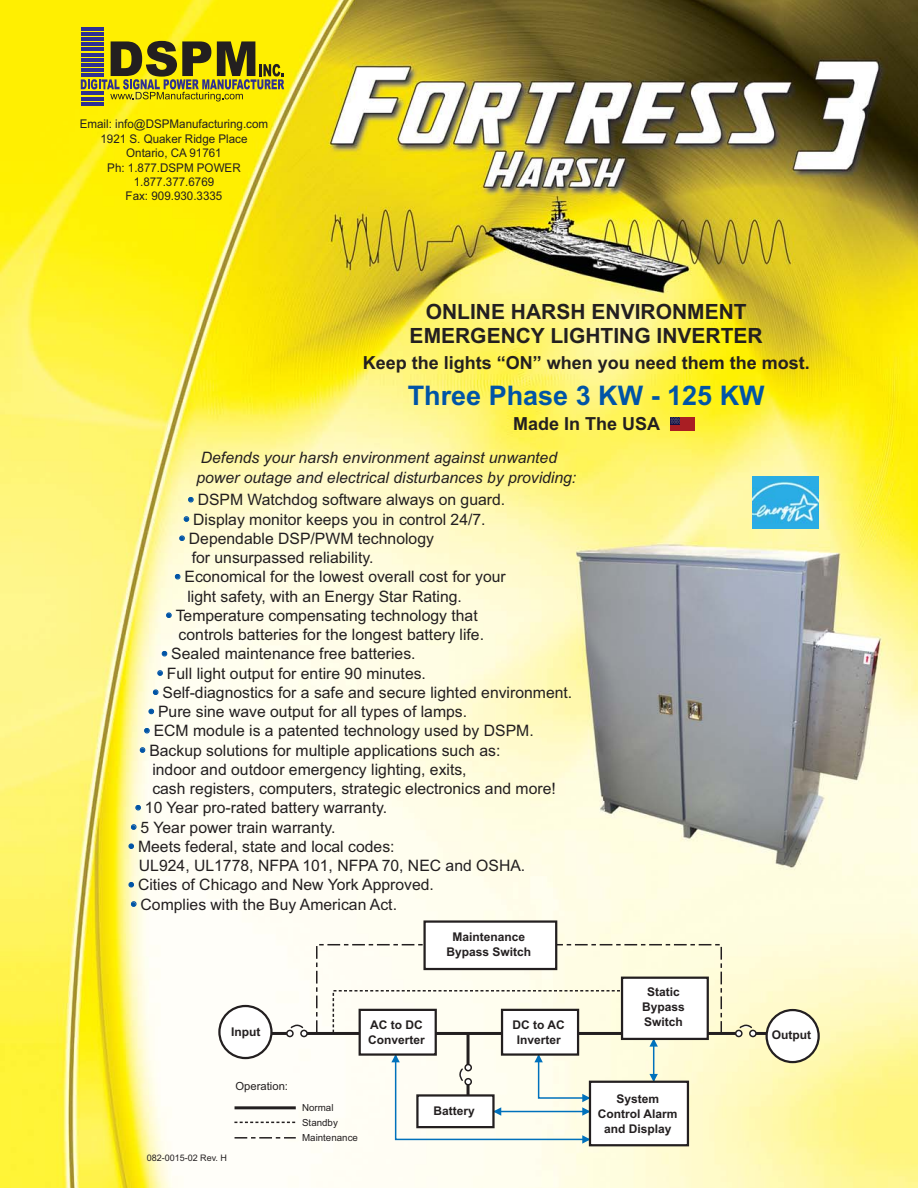
<style>
.page{position:relative;width:918px;height:1188px;background:#fff}
.page>*{position:absolute;margin:0;border:0;box-sizing:border-box;transform-origin:0 0}
.t1{font:700 27px "Arial";color:#0054a6}
.t2{font:700 21px/24px "Arial";color:#231f20;text-align:center}
.t3{font:700 18px "Arial";color:#231f20}
.t4{font:15.75px/19.2px "Arial";color:#231f20}
.t5{font:italic 15.75px/19.2px "Arial";color:#231f20}
.t6{font:12px/14.4px "Arial";color:#231f20;text-align:center}
.t7{font:700 12px/15px "Arial";color:#231f20;text-align:center}
.t8{font:11.25px "Arial";color:#231f20}
.t9{font:9.75px/15px "Arial";color:#231f20}
.t10{font:9px "Arial";color:#231f20}
.s1{font-weight:700;color:#0054a6}
</style>
<div class="page">
<img style="left:0;top:0;width:918px;height:1188px">
<svg style="left:81px;top:41px;width:203px;height:61px;background:#a1971c"></svg>
<hr style="left:81px;top:27px;width:22px;height:3px;background:#2e3092">
<hr style="left:81px;top:32px;width:22px;height:4px;background:#2e3092">
<hr style="left:81px;top:37px;width:22px;height:4px;background:#2e3092">
<hr style="left:81px;top:43px;width:22px;height:3px;background:#2e3092">
<hr style="left:81px;top:48px;width:22px;height:3px;background:#2e3092">
<hr style="left:81px;top:53px;width:22px;height:3px;background:#2e3092">
<hr style="left:81px;top:58px;width:22px;height:4px;background:#2e3092">
<hr style="left:81px;top:63px;width:22px;height:4px;background:#2e3092">
<hr style="left:81px;top:68px;width:22px;height:4px;background:#2e3092">
<hr style="left:81px;top:74px;width:22px;height:3px;background:#2e3092">
<hr style="left:81px;top:92px;width:22px;height:3px;background:#2e3092">
<hr style="left:81px;top:97px;width:22px;height:3px;background:#2e3092">
<hr style="left:81px;top:102px;width:22px;height:4px;background:#2e3092">
<svg style="left:670px;top:417px;width:25px;height:13px"></svg>
<hr style="left:305px;top:1032px;width:434px;height:3px;background:#231f20">
<hr style="left:256px;top:1032px;width:35px;height:3px;background:#231f20">
<hr style="left:754px;top:1032px;width:34px;height:3px;background:#231f20">
<svg style="left:235px;top:1137px;width:61px;height:2px"></svg>
<hr style="left:235px;top:1106px;width:61px;height:3px;background:#231f20">
<svg style="left:234px;top:1122px;width:62px;height:1px"></svg>
<div style="left:736px;top:1030px;width:6px;height:7px;background:#fff;border-radius:50%"></div>
<div style="left:735px;top:1030px;width:8px;height:7px;border:2px solid #231f20;border-radius:50%"></div>
<div style="left:750px;top:1030px;width:6px;height:7px;background:#fff;border-radius:50%"></div>
<div style="left:749px;top:1030px;width:8px;height:7px;border:2px solid #231f20;border-radius:50%"></div>
<svg style="left:739px;top:1023px;width:14px;height:7px"></svg>
<div style="left:287px;top:1030px;width:6px;height:7px;background:#fff;border-radius:50%"></div>
<div style="left:286px;top:1030px;width:8px;height:7px;border:2px solid #231f20;border-radius:50%"></div>
<div style="left:301px;top:1030px;width:6px;height:7px;background:#fff;border-radius:50%"></div>
<div style="left:300px;top:1030px;width:8px;height:7px;border:2px solid #231f20;border-radius:50%"></div>
<svg style="left:290px;top:1023px;width:15px;height:7px"></svg>
<svg style="left:315px;top:943px;width:408px;height:201px"></svg>
<div style="left:425px;top:922px;width:131px;height:47px;background:#fff"></div>
<div style="left:423px;top:920px;width:134px;height:50px;border:2px solid #231f20"></div>
<div style="left:622px;top:978px;width:86px;height:61px;background:#fff"></div>
<div style="left:621px;top:977px;width:88px;height:63px;border:2px solid #231f20"></div>
<div style="left:590px;top:1082px;width:98px;height:63px;background:#fff"></div>
<div style="left:589px;top:1081px;width:100px;height:65px;border:2px solid #231f20"></div>
<div style="left:417px;top:1095px;width:76px;height:32px;background:#fff"></div>
<div style="left:416px;top:1094px;width:79px;height:34px;border:2px solid #231f20"></div>
<div style="left:502px;top:1010px;width:76px;height:45px;background:#fff"></div>
<div style="left:501px;top:1009px;width:78px;height:47px;border:2px solid #231f20"></div>
<div style="left:219px;top:1006px;width:52px;height:52px;background:#fff;border-radius:50%"></div>
<div style="left:218px;top:1005px;width:55px;height:54px;border:2px solid #231f20;border-radius:50%"></div>
<div style="left:767px;top:1010px;width:52px;height:52px;background:#fff;border-radius:50%"></div>
<div style="left:765px;top:1009px;width:55px;height:54px;border:2px solid #231f20;border-radius:50%"></div>
<div style="left:360px;top:1010px;width:76px;height:45px;background:#fff"></div>
<div style="left:359px;top:1009px;width:78px;height:47px;border:2px solid #231f20"></div>
<img style="left:752px;top:477px;width:67px;height:51px">
<p class="t6" style="left:80px;top:118px;width:190px">Email: info@DSPManufacturing.com<br>1921 S. Quaker Ridge Place<br>Ontario, CA 91761<br>Ph: 1.877.DSPM POWER<br>1.877.377.6769<br>Fax: 909.930.3335</p>
<h2 class="t2" style="left:410px;top:302px;width:355px">ONLINE HARSH ENVIRONMENT<br>EMERGENCY LIGHTING INVERTER</h2>
<p class="t3" style="left:363px;top:356px;width:449px">Keep the lights “ON” when you need them the most.</p>
<h1 class="t1" style="left:408px;top:385px;width:359px">Three Phase 3 KW - 125 KW</h1>
<p class="t3" style="left:513px;top:417px;width:148px">Made In The USA</p>
<p class="t5" style="left:196px;top:450px;width:381px">Defends your harsh environment against unwanted power outage and electrical disturbances by providing:</p>
<p class="t4" style="left:188px;top:492px;width:319px"><span class="s1">•</span> DSPM Watchdog software always on guard.</p>
<p class="t4" style="left:184px;top:511px;width:303px"><span class="s1">•</span> Display monitor keeps you in control 24/7.</p>
<p class="t4" style="left:192px;top:530px;width:244px;text-indent:-12px"><span class="s1">•</span> Dependable DSP/PWM technology for unsurpassed reliability.</p>
<p class="t4" style="left:187px;top:569px;width:320px;text-indent:-12px"><span class="s1">•</span> Economical for the lowest overall cost for your light safety, with an Energy Star Rating.</p>
<p class="t4" style="left:179px;top:607px;width:307px;text-indent:-12px"><span class="s1">•</span> Temperature compensating technology that controls batteries for the longest battery life.</p>
<p class="t4" style="left:162px;top:646px;width:255px"><span class="s1">•</span> Sealed maintenance free batteries.</p>
<p class="t4" style="left:157px;top:665px;width:270px"><span class="s1">•</span> Full light output for entire 90 minutes.</p>
<p class="t4" style="left:153px;top:684px;width:421px"><span class="s1">•</span> Self-diagnostics for a safe and secure lighted environment.</p>
<p class="t4" style="left:149px;top:703px;width:320px"><span class="s1">•</span> Pure sine wave output for all types of lamps.</p>
<p class="t4" style="left:144px;top:723px;width:391px"><span class="s1">•</span> ECM module is a patented technology used by DSPM.</p>
<p class="t4" style="left:152px;top:742px;width:405px;text-indent:-13px"><span class="s1">•</span> Backup solutions for multiple applications such as:<br>indoor and outdoor emergency lighting, exits,<br>cash registers, computers, strategic electronics and more!</p>
<p class="t4" style="left:135px;top:800px;width:253px"><span class="s1">•</span> 10 Year pro-rated battery warranty.</p>
<p class="t4" style="left:131px;top:819px;width:206px"><span class="s1">•</span> 5 Year power train warranty.</p>
<p class="t4" style="left:139px;top:838px;width:388px;text-indent:-10px"><span class="s1">•</span> Meets federal, state and local codes:<br>UL924, UL1778, NFPA 101, NFPA 70, NEC and OSHA.</p>
<p class="t4" style="left:128px;top:877px;width:307px"><span class="s1">•</span> Cities of Chicago and New York Approved.</p>
<p class="t4" style="left:131px;top:896px;width:268px"><span class="s1">•</span> Complies with the Buy American Act.</p>
<p class="t7" style="left:447px;top:931px;width:86px">Maintenance<br>Bypass Switch</p>
<p class="t7" style="left:231px;top:1025px;width:31px">Input</p>
<p class="t8" style="left:236px;top:1082px;width:54px">Operation:</p>
<p class="t10" style="left:147px;top:1154px;width:82px">082-0015-02 Rev. H</p>
<p class="t7" style="left:368px;top:1019px;width:58px;text-align:left">AC to DC<br>Converter</p>
<p class="t9" style="left:302px;top:1101px;width:57px">Normal<br>Standby<br>Maintenance</p>
<p class="t7" style="left:433px;top:1105px;width:43px">Battery</p>
<p class="t7" style="left:513px;top:1019px;width:54px">DC to AC<br>Inverter</p>
<p class="t7" style="left:642px;top:986px;width:44px">Static<br>Bypass<br>Switch</p>
<p class="t7" style="left:598px;top:1092px;width:81px">System<br>Control Alarm and Display</p>
<p class="t7" style="left:772px;top:1029px;width:41px">Output</p>
</div>
